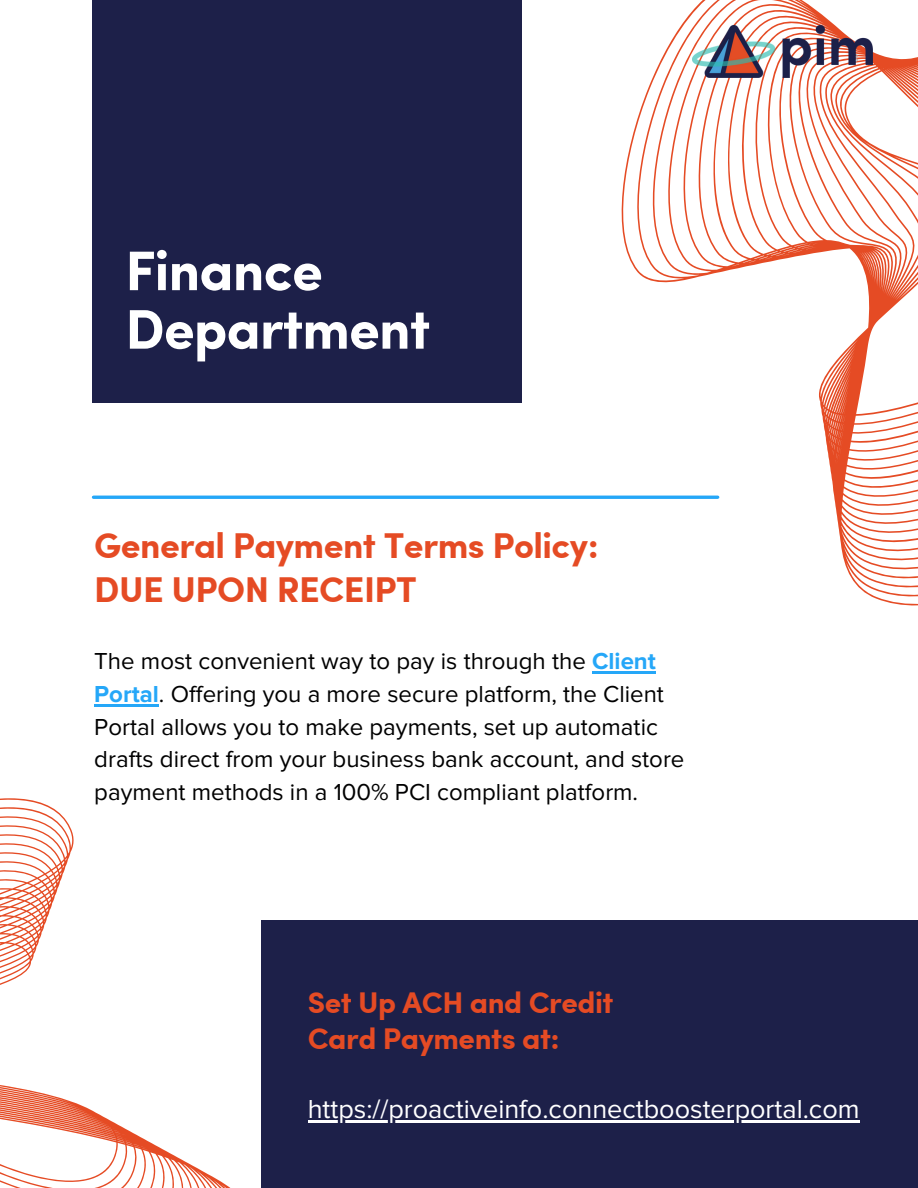
<style>
.page{position:relative;width:918px;height:1188px;background:#fff}
.page>*{position:absolute;margin:0;border:0;box-sizing:border-box;transform-origin:0 0}
.t1{font:700 55.95px/58.5px "Sofia Pro";letter-spacing:-.015em;color:#fff}
.t2{font:700 36px/43.8px "Sofia Pro";letter-spacing:-.015em;color:#e54b24}
.t3{font:700 30px/36px "Sofia Pro";letter-spacing:-.015em;color:#e54b24}
.t4{font:27px "Proxima Nova";color:#fff}
.t5{font:24px/32.7px "Proxima Nova";color:#000001}
.t6{font:12px "Proxima Nova";color:#a1a1a8}
.s1{font-weight:700;color:#25a7f8}
</style>
<div class="page">
<svg style="left:519px;top:0;width:399px;height:606px"></svg>
<div style="left:92px;top:0;width:429px;height:402px;background:#1d2049"></div>
<hr style="left:93px;top:496px;width:625px;height:3px;background:#25a7f8">
<svg style="left:0;top:798px;width:306px;height:390px"></svg>
<hr style="left:592px;top:672px;width:64px;height:2px;background:#25a7f8">
<hr style="left:94px;top:704px;width:65px;height:2px;background:#25a7f8">
<div style="left:261px;top:921px;width:657px;height:267px;background:#1d2049"></div>
<hr style="left:308px;top:1121px;width:552px;height:2px;background:#fff">
<img style="left:693px;top:26px;width:180px;height:52px">
<p class="t1" style="left:125px;top:238px;width:306px">Finance<br>Department</p>
<p class="t2" style="left:94px;top:522px;width:506px">General Payment Terms Policy:<br>DUE UPON RECEIPT</p>
<h1 class="t5" style="left:94px;top:646px;width:592px">The most convenient way to pay is through the <span class="s1">Client Portal</span>. Offering you a more secure platform, the Client Portal allows you to make payments, set up automatic drafts direct from your business bank account, and store payment methods in a 100% PCI compliant platform.</h1>
<p class="t3" style="left:308px;top:983px;width:307px">Set Up ACH and Credit<br>Card Payments at:</p>
<p class="t6" style="left:852px;top:52px;width:8px">8</p>
<h2 class="t4" style="left:308px;top:1097px;width:553px">https://proactiveinfo.connectboosterportal.com</h2>
</div>
